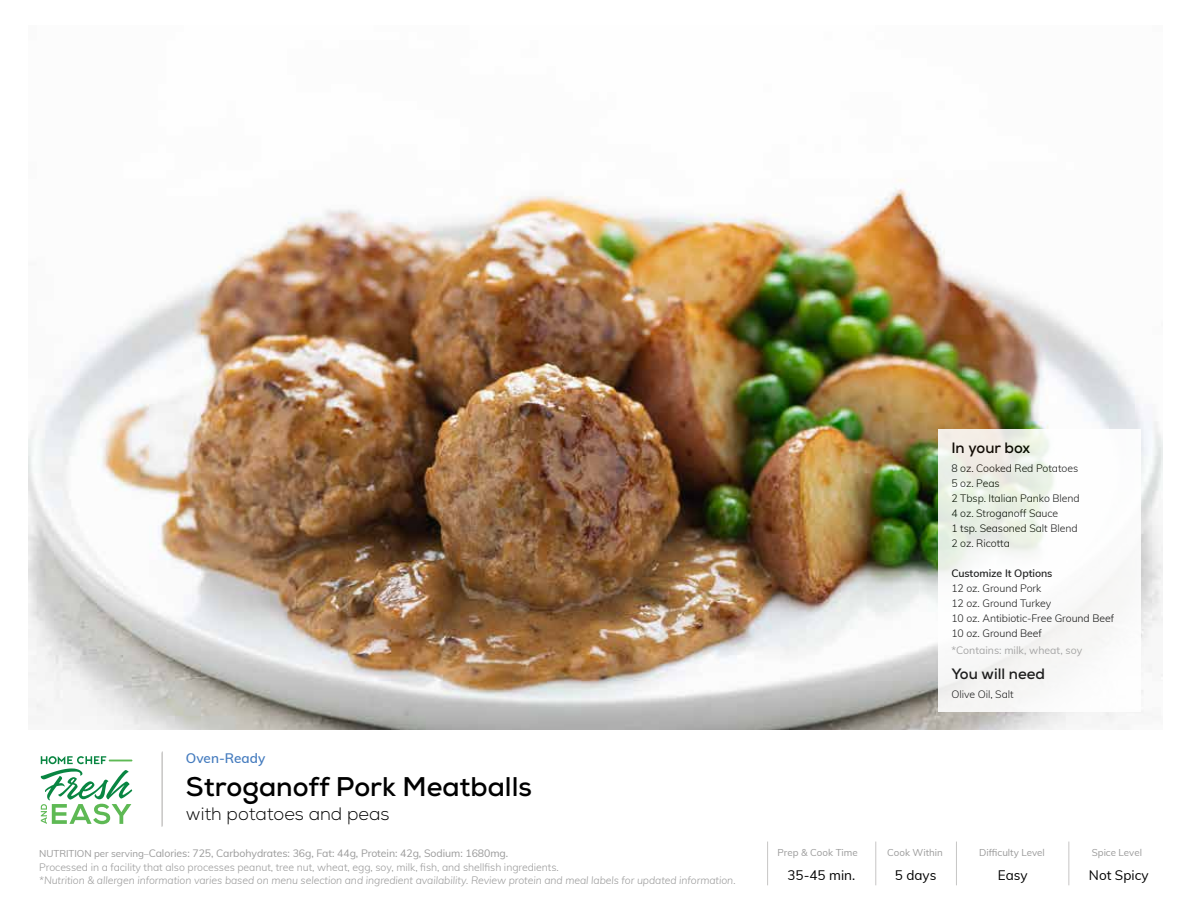
<style>
.page{position:relative;width:1188px;height:918px;background:#fff}
.page>*{position:absolute;margin:0;border:0;box-sizing:border-box;transform-origin:0 0}
.t1{font:700 27px "Nexa";color:#000}
.t2{font:300 18px "Nexa";color:#000}
.t3{font:700 15px "Nexa";color:#000}
.t4{font:13.5px "Muli";color:#000}
.t5{font:600 13.5px "Muli";color:#447bbe}
.t6{font:300 10.5px/15px "Muli";letter-spacing:-.005em;color:#000}
.t7{font:300 10.5px/13.5px "Muli";letter-spacing:-.005em;color:#9a9a9a}
.t8{font:italic 300 10.5px "Muli";letter-spacing:-.005em;color:#9a9a9a}
.t9{font:10.5px "Muli";color:#9a9a9a}
.t10{font:600 10.5px "Muli";letter-spacing:-.005em;color:#000}
.t11{font:9.75px "Muli";color:#9a9a9a}
.s1{font-weight:400;font-size:9.75px}
.s2{font-weight:400}
</style>
<div class="page">
<img style="left:29px;top:179px;width:1133px;height:551px">
<hr style="left:162px;top:752px;width:1px;height:75px;background:#c7c6c5">
<svg style="left:938px;top:429px;width:203px;height:282px"></svg>
<hr style="left:162px;top:751px;width:1px;height:75px;background:#c7c6c5">
<svg style="left:41px;top:756px;width:91px;height:68px"></svg>
<hr style="left:875px;top:842px;width:1px;height:43px;background:#c7c6c5">
<hr style="left:956px;top:842px;width:1px;height:43px;background:#c7c6c5">
<hr style="left:1068px;top:842px;width:1px;height:43px;background:#c7c6c5">
<hr style="left:767px;top:842px;width:1px;height:43px;background:#c7c6c5">
<p class="t5" style="left:186px;top:748px;width:81px">Oven-Ready</p>
<h1 class="t1" style="left:186px;top:769px;width:348px">Stroganoff Pork Meatballs</h1>
<h2 class="t2" style="left:186px;top:804px;width:205px">with potatoes and peas</h2>
<p class="t7" style="left:39px;top:846px;width:521px"><span class="s1">NUTRITION per serving–</span><span class="s2">Calories: 725, Carbohydrates: 36g, Fat: 44g, Protein: 42g, Sodium: 1680mg.<br></span>Processed in a facility that also processes peanut, tree nut, wheat, egg, soy, milk, fish, and shellfish ingredients.</p>
<p class="t8" style="left:39px;top:873px;width:698px">*Nutrition &amp; allergen information varies based on menu selection and ingredient availability. Review protein and meal labels for updated information.</p>
<h3 class="t3" style="left:951px;top:438px;width:80px">In your box</h3>
<p class="t6" style="left:951px;top:460px;width:130px">8 oz. Cooked Red Potatoes<br>5 oz. Peas<br>2 Tbsp. Italian Panko Blend<br>4 oz. Stroganoff Sauce<br>1 tsp. Seasoned Salt Blend<br>2 oz. Ricotta</p>
<p class="t10" style="left:951px;top:565px;width:103px">Customize It Options</p>
<p class="t6" style="left:951px;top:580px;width:164px">12 oz. Ground Pork<br>12 oz. Ground Turkey<br>10 oz. Antibiotic-Free Ground Beef<br>10 oz. Ground Beef</p>
<p class="t9" style="left:951px;top:643px;width:132px">*Contains: milk, wheat, soy</p>
<h3 class="t3" style="left:951px;top:664px;width:95px">You will need</h3>
<p class="t6" style="left:951px;top:686px;width:64px">Olive Oil, Salt</p>
<p class="t11" style="left:778px;top:845px;width:82px">Prep &amp; Cook Time</p>
<p class="t11" style="left:887px;top:845px;width:57px">Cook Within</p>
<p class="t11" style="left:979px;top:845px;width:67px">Difficulty Level</p>
<p class="t11" style="left:1092px;top:845px;width:52px">Spice Level</p>
<p class="t4" style="left:787px;top:865px;width:69px">35-45 min.</p>
<p class="t4" style="left:895px;top:865px;width:43px">5 days</p>
<p class="t4" style="left:998px;top:865px;width:31px">Easy</p>
<p class="t4" style="left:1089px;top:865px;width:61px">Not Spicy</p>
</div>
